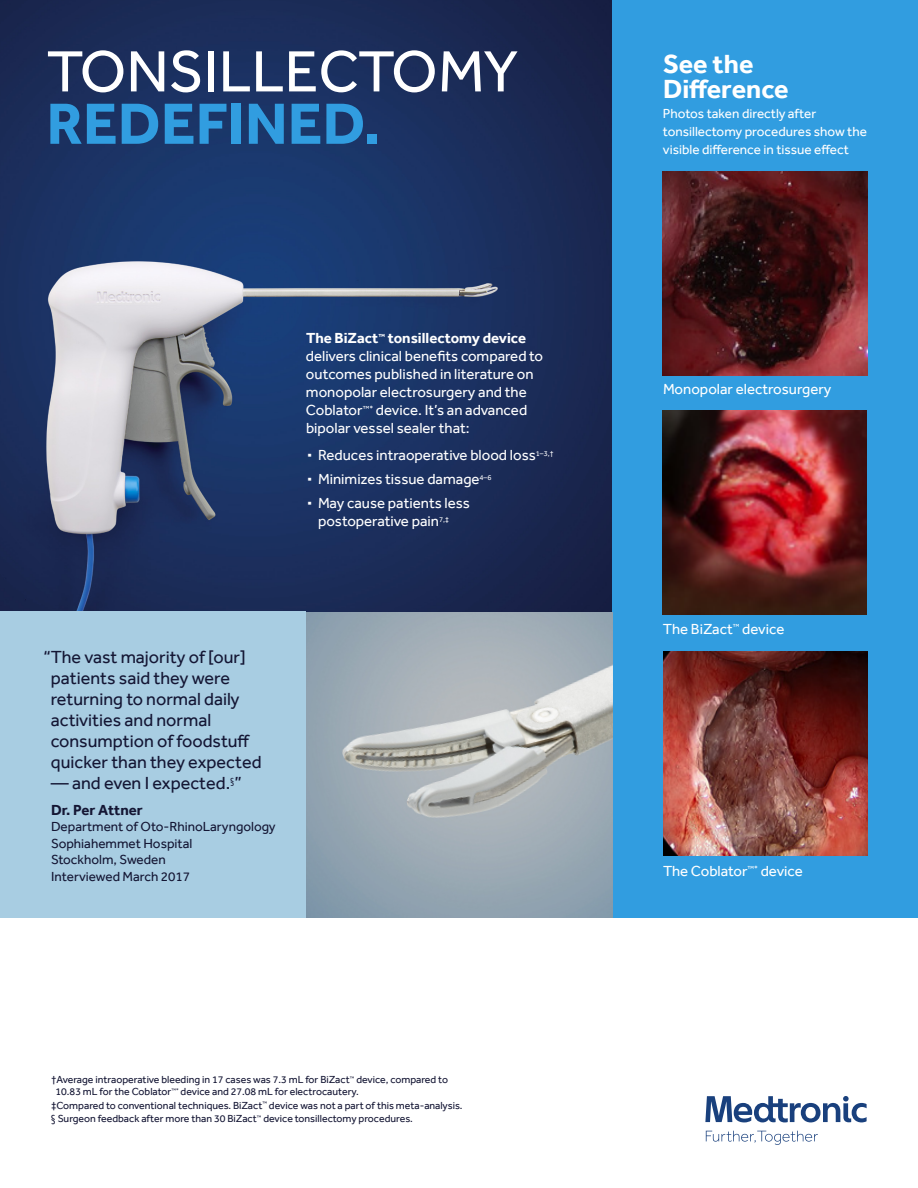
<style>
.page{position:relative;width:918px;height:1188px;background:#fff}
.page>*{position:absolute;margin:0;border:0;box-sizing:border-box;transform-origin:0 0}
.t1{font:60px "Effra";color:#fff}
.t2{font:700 60px "Effra";color:#319de0}
.t3{font:700 27px "Effra";color:#fff}
.t4{font:18px/21px "Effra";color:#141634}
.t5{font:15px/18px "Effra";color:#fff}
.t6{font:700 15px "Effra";color:#141634}
.t7{font:13.5px/16.5px "Effra";color:#141634}
.t8{font:13.5px/18px "Effra";color:#fff}
.t9{font:10.5px/12px "Effra";color:#141634}
.s1{font-weight:700}
.s2{font-size:30px}
</style>
<div class="page">
<img style="left:0;top:0;width:612px;height:612px">
<div style="left:612px;top:0;width:306px;height:918px;background:#319de0"></div>
<img style="left:663px;top:171px;width:204px;height:204px">
<img style="left:663px;top:411px;width:204px;height:204px">
<img style="left:663px;top:652px;width:204px;height:204px">
<div style="left:0;top:612px;width:306px;height:306px;background:#a8cde2"></div>
<img style="left:306px;top:613px;width:306px;height:305px">
<svg style="left:705px;top:1096px;width:162px;height:49px"></svg>
<h1 class="t1" style="left:46px;top:36px;width:473px">TONSILLECTOMY</h1>
<h1 class="t2" style="left:46px;top:87px;width:335px">REDEFINED.</h1>
<p class="t5" style="left:306px;top:329px;width:239px"><span class="s1">The BiZact</span><sup>™</sup> <span class="s1">tonsillectomy device </span>delivers clinical benefits compared to outcomes published in literature on monopolar electrosurgery and the Coblator<sup>™*</sup> device. It’s an advanced bipolar vessel sealer that:</p>
<p class="t5" style="left:306px;top:443px;width:249px;line-height:24px"><span class="s2">∙</span> Reduces intraoperative blood loss<sup>1–3,† </sup><span class="s2">∙</span> Minimizes tissue damage<sup>4–6<br></sup><span class="s2">∙</span> May cause patients less</p>
<p class="t5" style="left:318px;top:512px;width:132px">postoperative pain<sup>7,‡</sup></p>
<p class="t4" style="left:51px;top:647px;width:212px;text-indent:-7px">“The vast majority of [our] patients said they were returning to normal daily activities and normal consumption of foodstuff quicker than they expected</p>
<p class="t4" style="left:51px;top:773px;width:192px">— and even I expected.<sup>§</sup>”</p>
<p class="t6" style="left:51px;top:801px;width:93px">Dr. Per Attner</p>
<p class="t7" style="left:51px;top:819px;width:226px">Department of Oto-RhinoLaryngology<br>Sophiahemmet Hospital<br>Stockholm, Sweden<br>Interviewed March 2017</p>
<p class="t9" style="left:56px;top:1073px;width:394px;text-indent:-5px">†Average intraoperative bleeding in 17 cases was 7.3 mL for BiZact<sup>™</sup> device, compared to<br>10.83 mL for the Coblator<sup>™*</sup> device and 27.08 mL for electrocautery.</p>
<p class="t9" style="left:51px;top:1098px;width:413px;line-height:13.5px">‡Compared to conventional techniques. BiZact<sup>™</sup> device was not a part of this meta-analysis. § Surgeon feedback after more than 30 BiZact<sup>™</sup> device tonsillectomy procedures.</p>
<h2 class="t3" style="left:663px;top:47px;width:92px">See the</h2>
<h2 class="t3" style="left:663px;top:73px;width:127px">Difference</h2>
<p class="t8" style="left:663px;top:105px;width:206px">Photos taken directly after tonsillectomy procedures show the visible difference in tissue effect</p>
<p class="t5" style="left:663px;top:380px;width:170px">Monopolar electrosurgery</p>
<p class="t5" style="left:663px;top:619px;width:123px">The BiZact<sup>™</sup> device</p>
<p class="t5" style="left:663px;top:862px;width:142px">The Coblator<sup>™*</sup> device</p>
</div>
